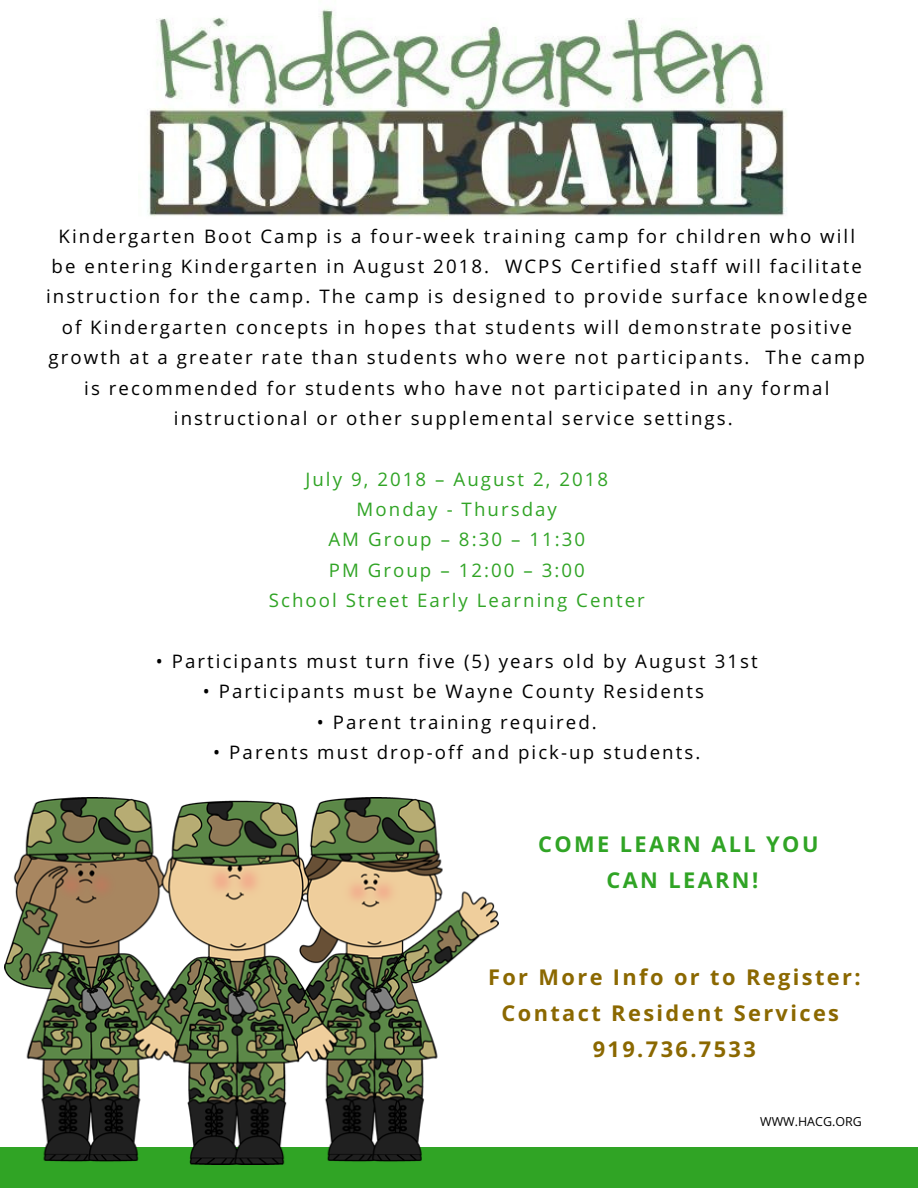
<style>
.page{position:relative;width:918px;height:1188px;background:#fff}
.page>*{position:absolute;margin:0;border:0;box-sizing:border-box;transform-origin:0 0}
.t1{font:700 21.75px/36px "Open Sans";letter-spacing:.11em;color:#8b6800;text-align:center}
.t2{font:700 21.75px/36px "Open Sans";letter-spacing:.11em;color:#30a425;text-align:center}
.t3{font:18.75px/30.3px "Open Sans";letter-spacing:.11em;color:#000;text-align:center}
.t4{font:18.75px/30.3px "Open Sans";letter-spacing:.11em;color:#30a425;text-align:center}
.t5{font:12.45px "Open Sans";color:#000}
</style>
<div class="page">
<div style="left:0;top:1148px;width:918px;height:40px;background:#30a425"></div>
<img style="left:147px;top:9px;width:640px;height:207px">
<img style="left:4px;top:798px;width:494px;height:366px">
<p class="t3" style="left:46px;top:220px;width:823px">Kindergarten Boot Camp is a four-week training camp for children who will be entering Kindergarten in August 2018. WCPS Certified staff will facilitate instruction for the camp. The camp is designed to provide surface knowledge of Kindergarten concepts in hopes that students will demonstrate positive growth at a greater rate than students who were not participants. The camp is recommended for students who have not participated in any formal instructional or other supplemental service settings.</p>
<p class="t4" style="left:269px;top:463px;width:378px">July 9, 2018 – August 2, 2018<br>Monday - Thursday<br>AM Group – 8:30 – 11:30<br>PM Group – 12:00 – 3:00<br>School Street Early Learning Center</p>
<p class="t3" style="left:156px;top:645px;width:603px">• Participants must turn five (5) years old by August 31st</p>
<p class="t3" style="left:203px;top:676px;width:503px">• Participants must be Wayne County Residents</p>
<p class="t3" style="left:317px;top:706px;width:282px">• Parent training required.</p>
<p class="t3" style="left:213px;top:737px;width:489px">• Parents must drop-off and pick-up students.</p>
<p class="t2" style="left:538px;top:826px;width:282px">COME LEARN ALL YOU<br>CAN LEARN!</p>
<p class="t1" style="left:488px;top:958px;width:374px">For More Info or to Register:<br>Contact Resident Services<br>919.736.7533</p>
<p class="t5" style="left:760px;top:1113px;width:103px">WWW.HACG.ORG</p>
</div>
